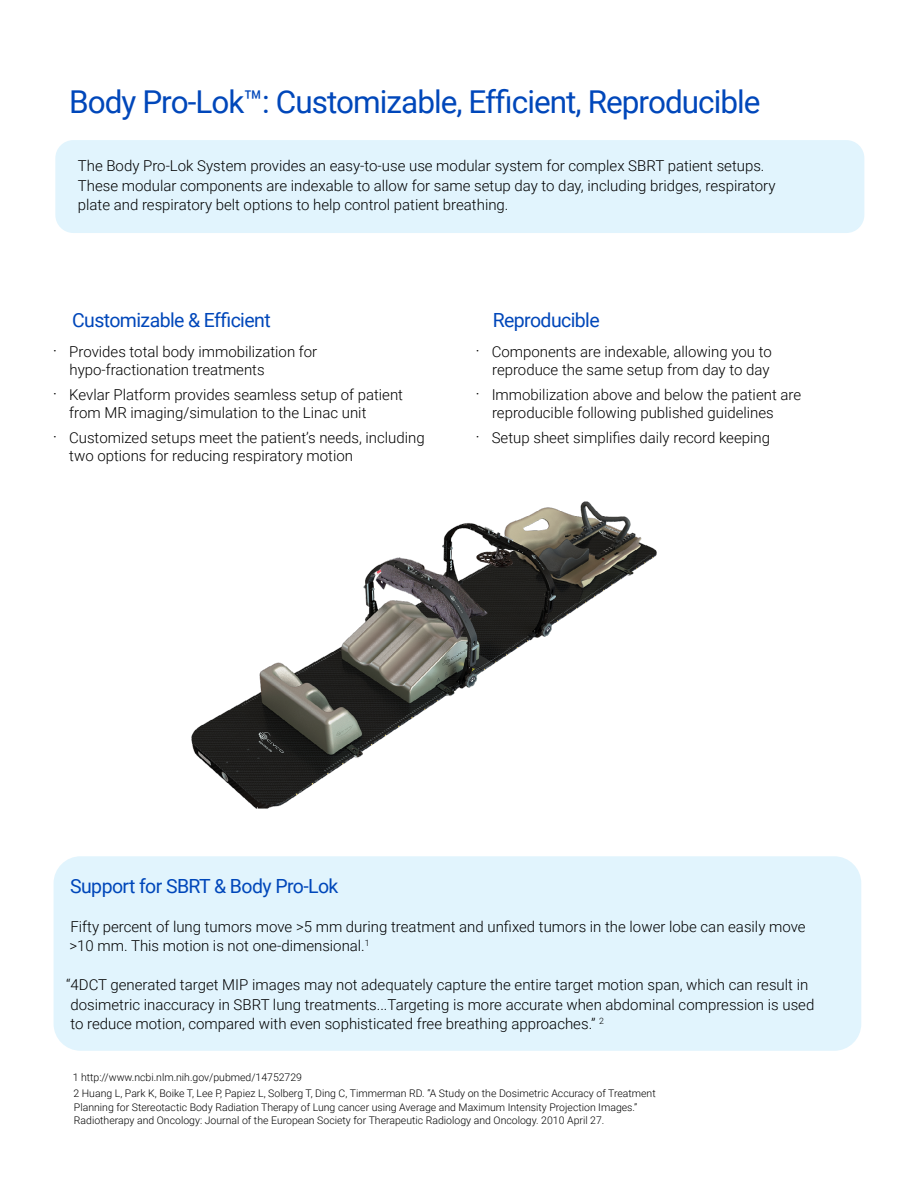
<style>
.page{position:relative;width:918px;height:1188px;background:#fff}
.page>*{position:absolute;margin:0;border:0;box-sizing:border-box;transform-origin:0 0}
.t1{font:31.5px "Roboto";letter-spacing:-.03em;color:#0047ba}
.t2{font:19.5px "Roboto";letter-spacing:-.03em;color:#0047ba}
.t3{font:300 15px/18px "Roboto";color:#000}
.t4{font:300 10.5px/16.5px "Roboto";color:#000}
.s1{font-size:18px}
</style>
<div class="page">
<div style="left:54px;top:856px;width:807px;height:195px;background:#e1f4fd;border-radius:27px"></div>
<div style="left:55px;top:140px;width:809px;height:93px;background:#e1f4fd;border-radius:18px"></div>
<img style="left:191px;top:501px;width:466px;height:308px">
<h1 class="t1" style="left:69px;top:79px;width:693px">Body Pro-Lok™: Customizable, Efficient, Reproducible</h1>
<p class="t3" style="left:78px;top:155px;width:699px;line-height:19.5px">The Body Pro-Lok System provides an easy-to-use use modular system for complex SBRT patient setups.<br>These modular components are indexable to allow for same setup day to day, including bridges, respiratory plate and respiratory belt options to help control patient breathing.</p>
<h2 class="t2" style="left:72px;top:306px;width:200px">Customizable &amp; Efficient</h2>
<h2 class="t2" style="left:493px;top:306px;width:109px">Reproducible</h2>
<p class="t3" style="left:70px;top:342px;width:249px;text-indent:-17px"><span class="s1">·</span> Provides total body immobilization for hypo-fractionation treatments</p>
<p class="t3" style="left:69px;top:385px;width:335px;text-indent:-16px"><span class="s1">·</span> Kevlar Platform provides seamless setup of patient from MR imaging/simulation to the Linac unit</p>
<p class="t3" style="left:69px;top:428px;width:357px;text-indent:-16px"><span class="s1">·</span> Customized setups meet the patient’s needs, including two options for reducing respiratory motion</p>
<p class="t3" style="left:475px;top:342px;width:298px;text-align:right"><span class="s1">·</span> Components are indexable, allowing you to reproduce the same setup from day to day</p>
<p class="t3" style="left:492px;top:385px;width:311px;text-indent:-17px"><span class="s1">·</span> Immobilization above and below the patient are reproducible following published guidelines</p>
<p class="t3" style="left:475px;top:428px;width:296px"><span class="s1">·</span> Setup sheet simplifies daily record keeping</p>
<h2 class="t2" style="left:70px;top:872px;width:270px">Support for SBRT &amp; Body Pro-Lok</h2>
<p class="t3" style="left:69px;top:916px;width:738px;line-height:19.5px">Fifty percent of lung tumors move &gt;5 mm during treatment and unfixed tumors in the lower lobe can easily move &gt;10 mm. This motion is not one-dimensional.<sup>1</sup></p>
<p class="t3" style="left:66px;top:974px;width:750px;line-height:19.5px">“4DCT generated target MIP images may not adequately capture the entire target motion span, which can result in dosimetric inaccuracy in SBRT lung treatments...Targeting is more accurate when abdominal compression is used to reduce motion, compared with even sophisticated free breathing approaches.” <sup>2</sup></p>
<p class="t4" style="left:73px;top:1069px;width:585px">1 http://www.ncbi.nlm.nih.gov/pubmed/14752729<br>2 Huang L, Park K, Boike T, Lee P, Papiez L, Solberg T, Ding C, Timmerman RD. “A Study on the Dosimetric Accuracy of Treatment</p>
<p class="t4" style="left:74px;top:1100px;width:565px;line-height:13.5px">Planning for Stereotactic Body Radiation Therapy of Lung cancer using Average and Maximum Intensity Projection Images.”<br>Radiotherapy and Oncology: Journal of the European Society for Therapeutic Radiology and Oncology. 2010 April 27.</p>
</div>
